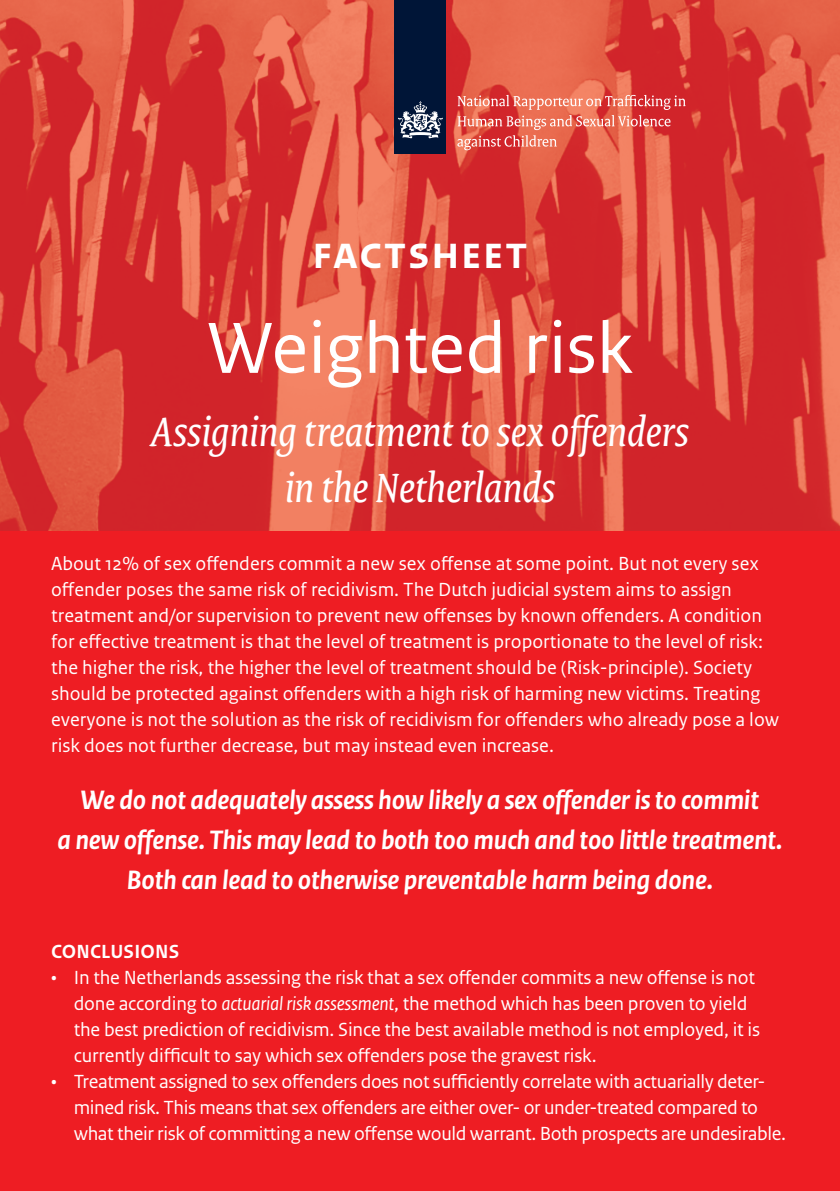
<style>
.page{position:relative;width:840px;height:1191px;background:#fff}
.page>*{position:absolute;margin:0;border:0;box-sizing:border-box;transform-origin:0 0}
.t1{font:76px "Rijksoverheid Sans Text";color:#fff}
.t2{font:700 48px "Rijksoverheid Sans Heading";letter-spacing:.05em;color:#fff}
.t3{font:italic 44px/56px "Rijksoverheid Serif";color:#fff;text-align:center}
.t4{font:italic 700 28px/40px "Rijksoverheid Sans Text";letter-spacing:-.01em;color:#fff;text-align:center}
.t5{font:20px/26px "Rijksoverheid Sans Text";color:#fff}
.t6{font:20px/26px "Rijksoverheid Sans Text";letter-spacing:-.02em;color:#fff}
.t7{font:700 20px "Rijksoverheid Sans Text";letter-spacing:.01em;color:#fff}
.s1{font-style:italic}
</style>
<div class="page">
<div style="left:0;top:0;width:839px;height:1191px;background:#ee1d23"></div>
<img style="left:0;top:0;width:839px;height:530px">
<div style="left:394px;top:0;width:52px;height:153px;background:#001537"></div>
<svg style="left:398px;top:101px;width:44px;height:38px"></svg>
<svg style="left:457px;top:95px;width:228px;height:55px;background:#e4675b"></svg>
<h2 class="t2" style="left:313px;top:226px;width:215px">factsheet</h2>
<h1 class="t1" style="left:207px;top:304px;width:427px">Weighted risk</h1>
<h3 class="t3" style="left:151px;top:403px;width:539px">Assigning treatment to sex offenders in the Netherlands</h3>
<p class="t5" style="left:51px;top:550px;width:729px">About 12% of sex offenders commit a new sex offense at some point. But not every sex offender poses the same risk of recidivism. The Dutch judicial system aims to assign treatment and/or supervision to prevent new offenses by known offenders. A condition for effective treatment is that the level of treatment is proportionate to the level of risk: the higher the risk, the higher the level of treatment should be (Risk-principle). Society should be protected against offenders with a high risk of harming new victims. Treating everyone is not the solution as the risk of recidivism for offenders who already pose a low risk does not further decrease, but may instead even increase.</p>
<h3 class="t4" style="left:57px;top:780px;width:726px">We do not adequately assess how likely a sex offender is to commit<br>a new offense. This may lead to both too much and too little treatment.<br>Both can lead to otherwise preventable harm being done.</h3>
<p class="t7" style="left:51px;top:940px;width:130px">CONCLUSIONS</p>
<p class="t5" style="left:74px;top:964px;width:687px;text-indent:-23px">• In the Netherlands assessing the risk that a sex offender commits a new offense is not done according to <span class="s1">actuarial risk assessment</span>, the method which has been proven to yield the best prediction of recidivism. Since the best available method is not employed, it is currently difficult to say which sex offenders pose the gravest risk.</p>
<p class="t6" style="left:74px;top:1068px;width:713px;text-indent:-23px">• Treatment assigned to sex offenders does not sufficiently correlate with actuarially deter&shy;mined risk. This means that sex offenders are either over- or under-treated compared to what their risk of committing a new offense would warrant. Both prospects are undesirable.</p>
</div>
